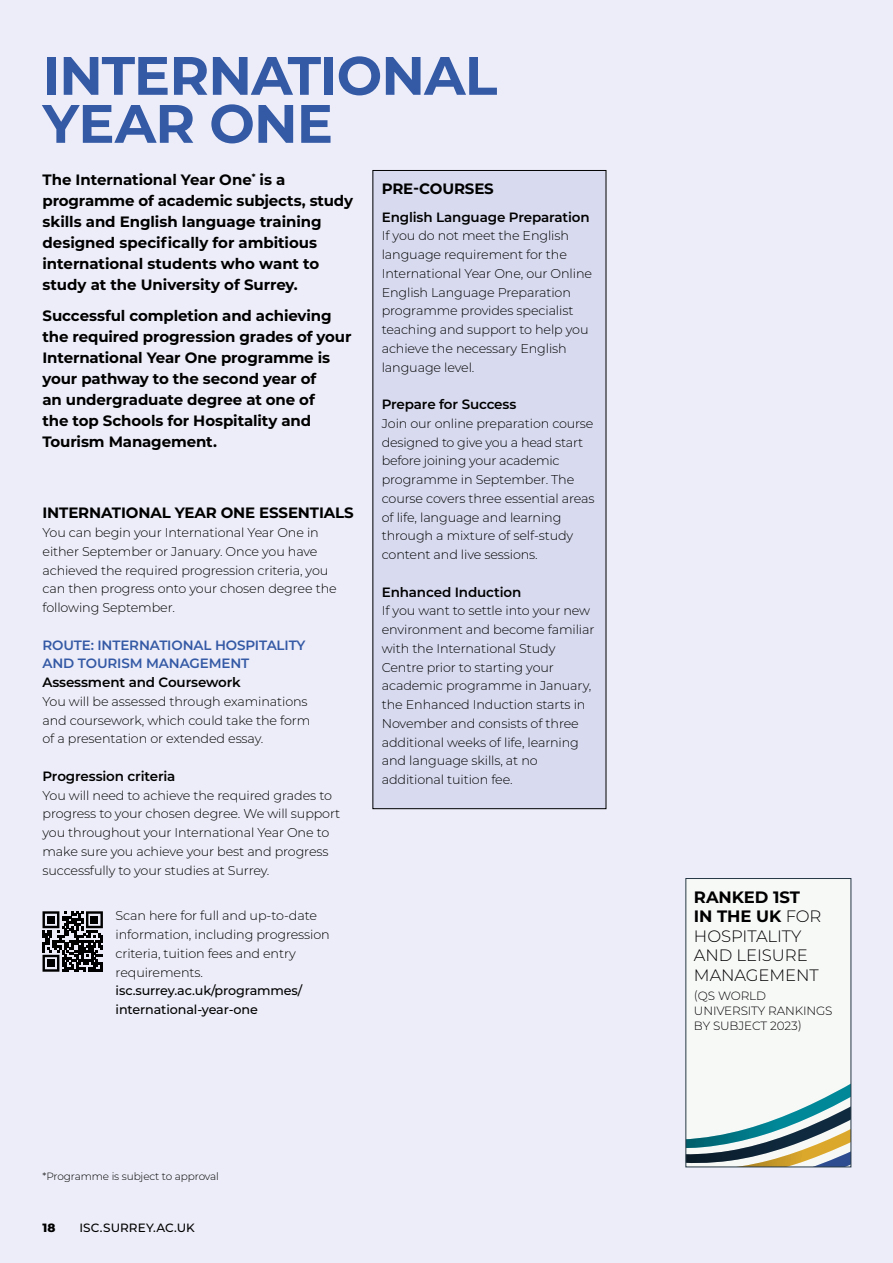
<style>
.page{position:relative;width:893px;height:1263px;background:#ecedf8}
.page>*{position:absolute;margin:0;border:0;box-sizing:border-box;transform-origin:0 0}
.t1{font:700 54px/48px "Montserrat";letter-spacing:-.015em;color:#3459a5}
.t2{font:300 16.5px/19.5px "Montserrat";letter-spacing:-.005em;color:#000}
.t3{font:700 15px/21px "Montserrat";letter-spacing:-.01em;color:#000}
.t4{font:600 13.5px "Montserrat";letter-spacing:-.01em;color:#000}
.t5{font:600 13.5px/18.8px "Montserrat";letter-spacing:-.01em;color:#3459a5}
.t6{font:300 12.75px/18.8px "Montserrat";letter-spacing:-.01em;color:#000}
.t7{font:500 12.75px/18.8px "Montserrat";letter-spacing:-.01em;color:#000}
.t8{font:300 12px/15px "Montserrat";letter-spacing:-.01em;color:#000}
.t9{font:500 12px "Montserrat";letter-spacing:.005em;color:#000}
.t10{font:800 12px "Montserrat";color:#000}
.t11{font:300 10.5px "Montserrat";letter-spacing:-.01em;color:#000}
.s1{font-weight:700}
</style>
<div class="page">
<div style="left:373px;top:170px;width:233px;height:639px;background:#d8dbef"></div>
<div style="left:686px;top:878px;width:165px;height:289px;background:#f7f9f7"></div>
<svg style="left:687px;top:1084px;width:162px;height:81px"></svg>
<div style="left:685px;top:878px;width:166px;height:289px;border:1px solid #253746"></div>
<svg style="left:43px;top:911px;width:60px;height:61px"></svg>
<h1 class="t1" style="left:43px;top:49px;width:456px">INTERNATIONAL<br>YEAR ONE</h1>
<p class="t3" style="left:43px;top:168px;width:312px">The International Year One<sup>*</sup> is a programme of academic subjects, study skills and English language training designed specifically for ambitious international students who want to study at the University of Surrey.</p>
<p class="t3" style="left:43px;top:305px;width:310px">Successful completion and achieving the required progression grades of your International Year One programme is your pathway to the second year of<br>an undergraduate degree at one of<br>the top Schools for Hospitality and Tourism Management.</p>
<p class="t3" style="left:382px;top:177px;width:114px">PRE-COURSES</p>
<p class="t4" style="left:382px;top:207px;width:210px">English Language Preparation</p>
<p class="t6" style="left:382px;top:226px;width:212px">If you do not meet the English language requirement for the<br>International Year One, our Online<br>English Language Preparation programme provides specialist teaching and support to help you achieve the necessary English language level.</p>
<p class="t4" style="left:382px;top:395px;width:136px">Prepare for Success</p>
<p class="t6" style="left:382px;top:414px;width:214px">Join our online preparation course designed to give you a head start before joining your academic programme in September. The course covers three essential areas of life, language and learning through a mixture of self-study content and live sessions.</p>
<p class="t4" style="left:382px;top:582px;width:141px">Enhanced Induction</p>
<p class="t6" style="left:382px;top:601px;width:214px">If you want to settle into your new environment and become familiar with the International Study<br>Centre prior to starting your academic programme in January, the Enhanced Induction starts in<br>November and consists of three additional weeks of life, learning and language skills, at no additional tuition fee.</p>
<p class="t3" style="left:43px;top:502px;width:313px">INTERNATIONAL YEAR ONE ESSENTIALS</p>
<p class="t6" style="left:43px;top:523px;width:296px">You can begin your International Year One in either September or January. Once you have achieved the required progression criteria, you can then progress onto your chosen degree the following September.</p>
<p class="t5" style="left:43px;top:635px;width:265px">ROUTE: INTERNATIONAL HOSPITALITY<br>AND TOURISM MANAGEMENT</p>
<p class="t4" style="left:43px;top:673px;width:200px">Assessment and Coursework</p>
<p class="t6" style="left:43px;top:692px;width:269px">You will be assessed through examinations and coursework, which could take the form of a presentation or extended essay.</p>
<p class="t4" style="left:43px;top:767px;width:134px">Progression criteria</p>
<p class="t6" style="left:43px;top:785px;width:299px">You will need to achieve the required grades to progress to your chosen degree. We will support you throughout your International Year One to make sure you achieve your best and progress successfully to your studies at Surrey.</p>
<p class="t6" style="left:116px;top:906px;width:216px">Scan here for full and up-to-date information, including progression criteria, tuition fees and entry requirements.</p>
<p class="t7" style="left:116px;top:981px;width:188px">isc.surrey.ac.uk/programmes/ international-year-one</p>
<p class="t11" style="left:43px;top:1169px;width:178px">*Programme is subject to approval</p>
<p class="t10" style="left:43px;top:1219px;width:15px">18</p>
<p class="t9" style="left:79px;top:1219px;width:117px">ISC.SURREY.AC.UK</p>
<p class="t2" style="left:694px;top:886px;width:129px"><span class="s1">RANKED 1ST<br>IN THE UK</span> FOR<br>HOSPITALITY<br>AND LEISURE<br>MANAGEMENT</p>
<p class="t8" style="left:694px;top:988px;width:140px">(QS WORLD<br>UNIVERSITY RANKINGS<br>BY SUBJECT 2023)</p>
</div>
